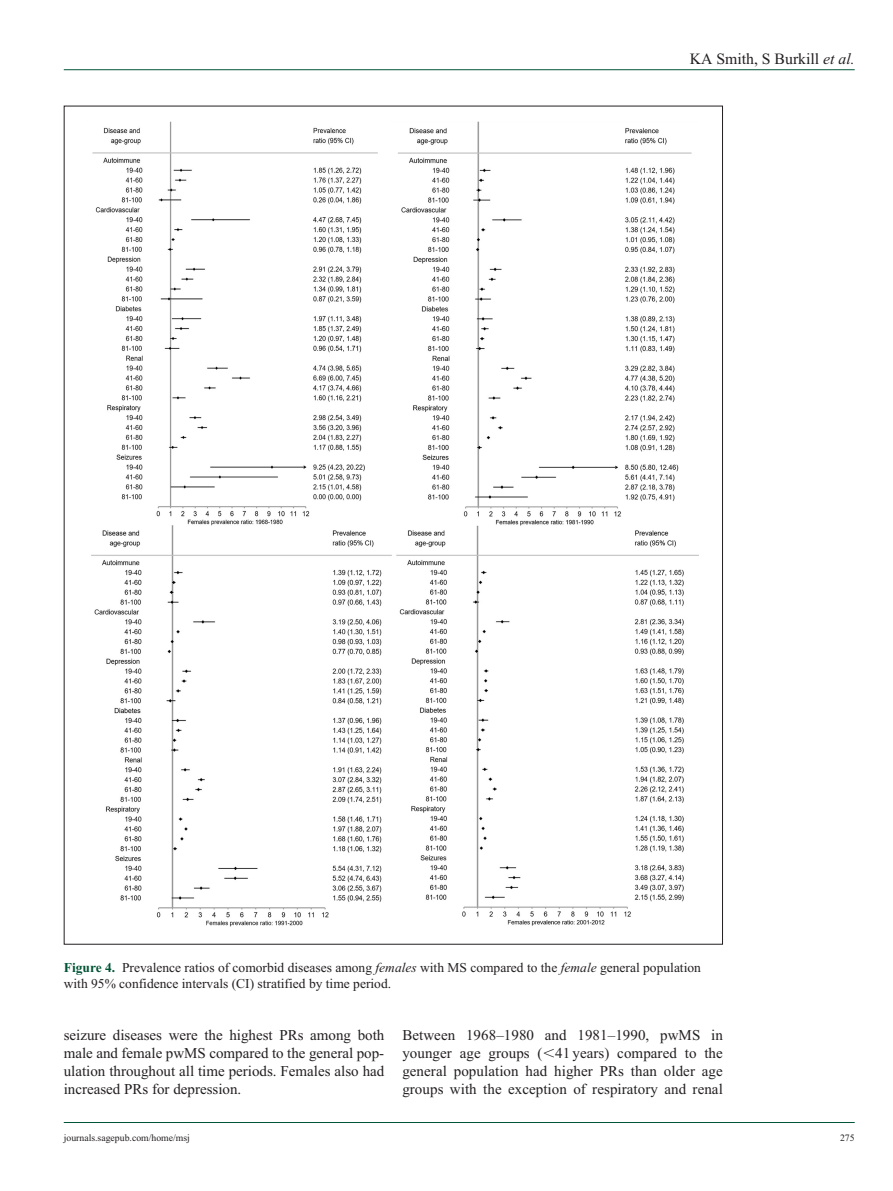
<style>
.page{position:relative;width:893px;height:1191px;background:#fff}
.page>*{position:absolute;margin:0;border:0;box-sizing:border-box;transform-origin:0 0}
.t1{font:15.75px "Times New Roman";color:#231f20}
.t2{font:15px/18px "Times New Roman";color:#231f20;text-align:justify}
.t3{font:13.5px/15.8px "Times New Roman";color:#231f20}
.t4{font:9.75px "Times New Roman";color:#231f20}
.s1{font-style:italic}
.s2{font-weight:700;color:#015436}
</style>
<div class="page">
<hr style="left:64px;top:69px;width:791px;height:1px;background:#015436">
<hr style="left:64px;top:1122px;width:791px;height:1px;background:#015436">
<img style="left:91px;top:121px;width:608px;height:806px">
<p class="t1" style="left:690px;top:50px;width:166px">KA Smith, S Burkill <span class="s1">et al.</span></p>
<p class="t3" style="left:64px;top:960px;width:639px"><span class="s2">Figure 4.</span> Prevalence ratios of comorbid diseases among <span class="s1">females</span> with MS compared to the <span class="s1">female</span> general population with 95% confidence intervals (CI) stratified by time period.</p>
<p class="t2" style="left:64px;top:1026px;width:322px">seizure diseases were the highest PRs among both male and female pwMS compared to the general pop&shy;ulation throughout all time periods. Females also had increased PRs for depression.</p>
<p class="t2" style="left:402px;top:1026px;width:322px">Between 1968–1980 and 1981–1990, pwMS in younger age groups ( 41 years) compared to the general population had higher PRs than older age groups with the exception of respiratory and renal</p>
<p class="t4" style="left:64px;top:1132px;width:128px">journals.sagepub.com/home/msj</p>
<p class="t4" style="left:840px;top:1132px;width:16px">275</p>
</div>
